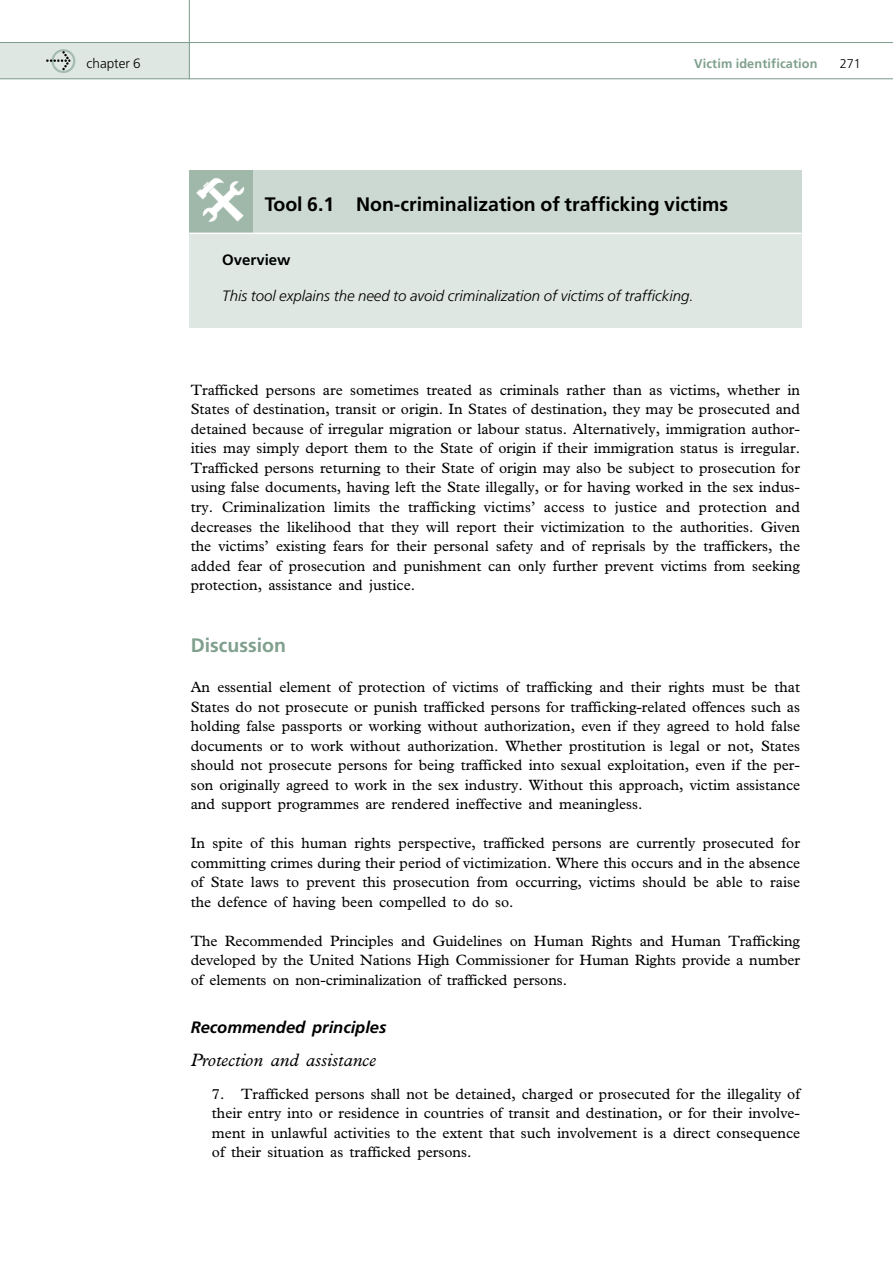
<style>
.page{position:relative;width:893px;height:1263px;background:#fff}
.page>*{position:absolute;margin:0;border:0;box-sizing:border-box;transform-origin:0 0}
.t1{font:700 19.5px "Frutiger";color:#000}
.t2{font:700 19.5px "Frutiger";color:#80a08e}
.t3{font:italic 18px "Plantin";color:#000}
.t4{font:italic 700 16.5px "Frutiger";color:#000}
.t5{font:15px/19.5px "Plantin";color:#000;text-align:justify}
.t6{font:italic 300 15px "Frutiger";color:#000}
.t7{font:700 15px "Frutiger";color:#000}
.t8{font:300 13.5px "Frutiger";color:#000}
.t9{font:700 12.75px "Frutiger";letter-spacing:.01em;color:#80a08e}
.t10{font:300 12.75px "Frutiger";color:#000}
</style>
<div class="page">
<div style="left:0;top:43px;width:189px;height:36px;background:#dfe7e3"></div>
<hr style="left:0;top:42px;width:893px;height:1px;background:#80a08e">
<svg style="left:57px;top:49px;width:18px;height:24px"></svg>
<img style="left:46px;top:51px;width:24px;height:20px">
<hr style="left:0;top:78px;width:893px;height:1px;background:#80a08e">
<hr style="left:189px;top:0;width:1px;height:79px;background:#80a08e">
<div style="left:189px;top:170px;width:612px;height:158px;background:#dfe7e3"></div>
<div style="left:189px;top:170px;width:612px;height:64px;background:#ccd9d2"></div>
<div style="left:189px;top:170px;width:64px;height:64px;background:#a0b7aa"></div>
<img style="left:191px;top:178px;width:60px;height:55px">
<hr style="left:189px;top:233px;width:612px;height:1px;background:#fff">
<p class="t8" style="left:87px;top:58px;width:56px">chapter 6</p>
<p class="t9" style="left:694px;top:59px;width:125px">Victim identification</p>
<p class="t10" style="left:840px;top:58px;width:23px">271</p>
<h1 class="t1" style="left:265px;top:196px;width:465px">Tool 6.1 Non-criminalization of trafficking victims</h1>
<p class="t7" style="left:222px;top:254px;width:70px">Overview</p>
<p class="t6" style="left:222px;top:290px;width:473px">This tool explains the need to avoid criminalization of victims of trafficking.</p>
<p class="t5" style="left:191px;top:382px;width:611px">Trafficked persons are sometimes treated as criminals rather than as victims, whether in States of destination, transit or origin. In States of destination, they may be prosecuted and detained because of irregular migration or labour status. Alternatively, immigration author&shy;ities may simply deport them to the State of origin if their immigration status is irregular.<br>Trafficked persons returning to their State of origin may also be subject to prosecution for using false documents, having left the State illegally, or for having worked in the sex indus&shy;try. Criminalization limits the trafficking victims’ access to justice and protection and decreases the likelihood that they will report their victimization to the authorities. Given the victims’ existing fears for their personal safety and of reprisals by the traffickers, the added fear of prosecution and punishment can only further prevent victims from seeking protection, assistance and justice.</p>
<h1 class="t2" style="left:191px;top:637px;width:97px">Discussion</h1>
<p class="t5" style="left:191px;top:679px;width:611px">An essential element of protection of victims of trafficking and their rights must be that States do not prosecute or punish trafficked persons for trafficking-related offences such as holding false passports or working without authorization, even if they agreed to hold false documents or to work without authorization. Whether prostitution is legal or not, States should not prosecute persons for being trafficked into sexual exploitation, even if the per&shy;son originally agreed to work in the sex industry. Without this approach, victim assistance and support programmes are rendered ineffective and meaningless.</p>
<p class="t5" style="left:191px;top:835px;width:611px">In spite of this human rights perspective, trafficked persons are currently prosecuted for committing crimes during their period of victimization. Where this occurs and in the absence of State laws to prevent this prosecution from occurring, victims should be able to raise the defence of having been compelled to do so.</p>
<p class="t5" style="left:191px;top:932px;width:611px">The Recommended Principles and Guidelines on Human Rights and Human Trafficking developed by the United Nations High Commissioner for Human Rights provide a number of elements on non-criminalization of trafficked persons.</p>
<p class="t4" style="left:191px;top:1020px;width:197px">Recommended principles</p>
<p class="t3" style="left:191px;top:1054px;width:187px">Protection and assistance</p>
<p class="t5" style="left:212px;top:1085px;width:590px">7. Trafficked persons shall not be detained, charged or prosecuted for the illegality of their entry into or residence in countries of transit and destination, or for their involve&shy;ment in unlawful activities to the extent that such involvement is a direct consequence of their situation as trafficked persons.</p>
</div>
